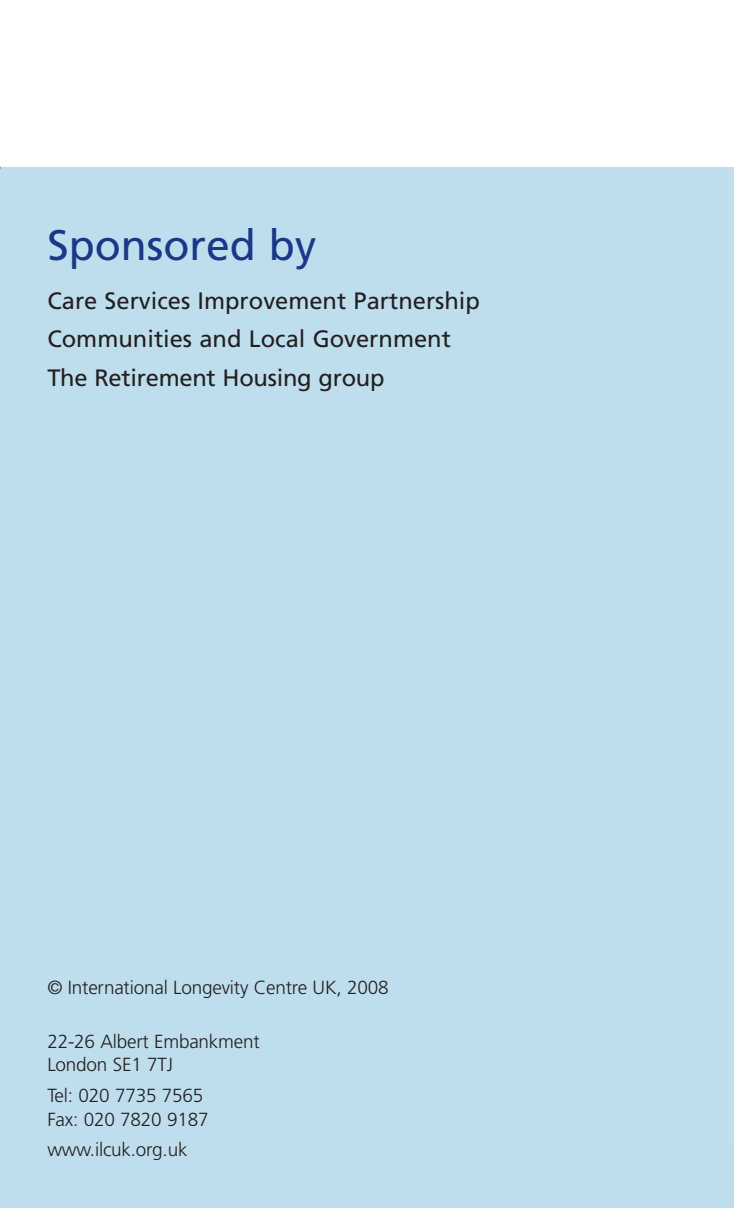
<style>
.page{position:relative;width:734px;height:1208px;background:#fff}
.page>*{position:absolute;margin:0;border:0;box-sizing:border-box;transform-origin:0 0}
.t1{font:42.6px "Frutiger";color:#1a3888}
.t2{font:23.7px/38.5px "Frutiger";color:#231f20}
.t3{font:300 18.9px/23.7px "Frutiger";letter-spacing:-.01em;color:#231f20}
</style>
<div class="page">
<div style="left:726px;top:168px;width:8px;height:1040px;background:#bfdeed"></div>
<div style="left:0;top:168px;width:726px;height:1040px;background:#bfdeed"></div>
<h1 class="t1" style="left:47px;top:228px;width:270px">Sponsored by</h1>
<p class="t2" style="left:47px;top:283px;width:434px">Care Services Improvement Partnership<br>Communities and Local Government<br>The Retirement Housing group</p>
<p class="t3" style="left:47px;top:976px;width:343px">© International Longevity Centre UK, 2008</p>
<p class="t3" style="left:47px;top:1030px;width:214px">22-26 Albert Embankment<br>London SE1 7TJ</p>
<p class="t3" style="left:47px;top:1085px;width:163px">Tel: 020 7735 7565<br>Fax: 020 7820 9187</p>
<p class="t3" style="left:47px;top:1139px;width:142px">www.ilcuk.org.uk</p>
</div>
